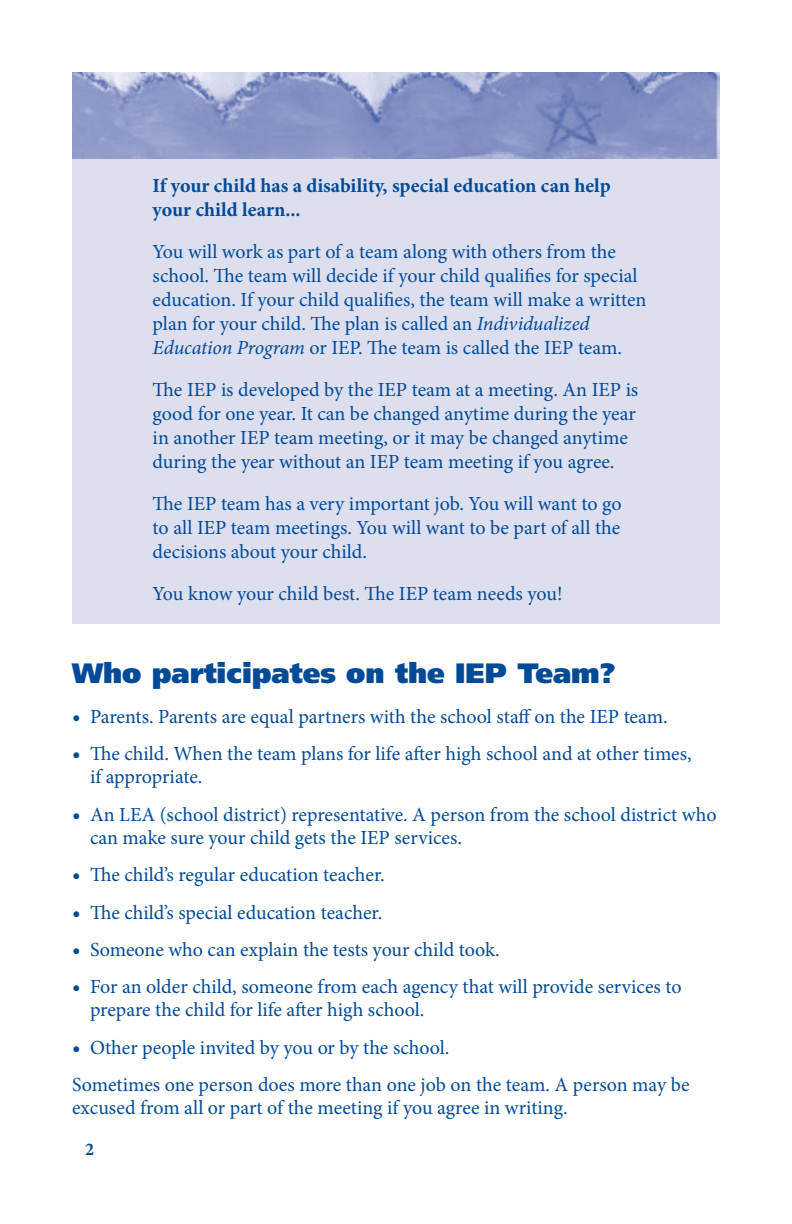
<style>
.page{position:relative;width:792px;height:1224px;background:#fff}
.page>*{position:absolute;margin:0;border:0;box-sizing:border-box;transform-origin:0 0}
.sidebar_head{font:900 28px "Frutiger";color:#004a98}
.Body_text{font:20px/24px "Minion Pro";color:#004a98}
.bl-sidebar{font:20px/23px "Minion Pro";color:#004a98}
.sidebar_text{font:20px/23px "Minion Pro";color:#004a98}
.Body_text-2{font:700 20px/24px "Minion Pro";color:#004a98}
.t1{font:700 18px "Minion Pro";color:#004a98}
.s1{font-style:italic}
.s2{font-size:22px}
</style>
<div class="page">
<div style="left:72px;top:157px;width:648px;height:467px;background:#dddfef"></div>
<img style="left:72px;top:72px;width:648px;height:87px">
<p class="Body_text-2" style="left:153px;top:173px;width:459px">If your child has a disability, special education can help your child learn...</p>
<p class="Body_text" style="left:153px;top:239px;width:495px">You will work as part of a team along with others from the school. The team will decide if your child qualifies for special education. If your child qualifies, the team will make a written plan for your child. The plan is called an <span class="s1">Individualized Education Program</span> or IEP. The team is called the IEP team.</p>
<p class="Body_text" style="left:153px;top:377px;width:487px">The IEP is developed by the IEP team at a meeting. An IEP is good for one year. It can be changed anytime during the year in another IEP team meeting, or it may be changed anytime during the year without an IEP team meeting if you agree.</p>
<p class="Body_text" style="left:153px;top:491px;width:470px;text-align:justify">The IEP team has a very important job. You will want to go to all IEP team meetings. You will want to be part of all the decisions about your child.</p>
<p class="Body_text" style="left:153px;top:581px;width:411px">You know your child best. The IEP team needs you!</p>
<p class="sidebar_head" style="left:72px;top:656px;width:545px">Who participates on the IEP Team?</p>
<p class="bl-sidebar" style="left:72px;top:705px;width:597px"><span class="s2">•</span> Parents. Parents are equal partners with the school staff on the IEP team.</p>
<p class="bl-sidebar" style="left:90px;top:743px;width:603px;text-indent:-18px"><span class="s2">•</span> The child. When the team plans for life after high school and at other times, if appropriate.</p>
<p class="bl-sidebar" style="left:90px;top:803px;width:628px;text-indent:-18px"><span class="s2">•</span> An LEA (school district) representative. A person from the school district who can make sure your child gets the IEP services.</p>
<p class="bl-sidebar" style="left:72px;top:863px;width:314px"><span class="s2">•</span> The child’s regular education teacher.</p>
<p class="bl-sidebar" style="left:72px;top:901px;width:312px"><span class="s2">•</span> The child’s special education teacher.</p>
<p class="bl-sidebar" style="left:72px;top:938px;width:429px"><span class="s2">•</span> Someone who can explain the tests your child took.</p>
<p class="bl-sidebar" style="left:90px;top:976px;width:593px;text-indent:-18px"><span class="s2">•</span> For an older child, someone from each agency that will provide services to prepare the child for life after high school.</p>
<p class="bl-sidebar" style="left:72px;top:1036px;width:379px"><span class="s2">•</span> Other people invited by you or by the school.</p>
<p class="sidebar_text" style="left:72px;top:1073px;width:619px">Sometimes one person does more than one job on the team. A person may be excused from all or part of the meeting if you agree in writing.</p>
<p class="t1" style="left:85px;top:1136px;width:10px">2</p>
</div>
